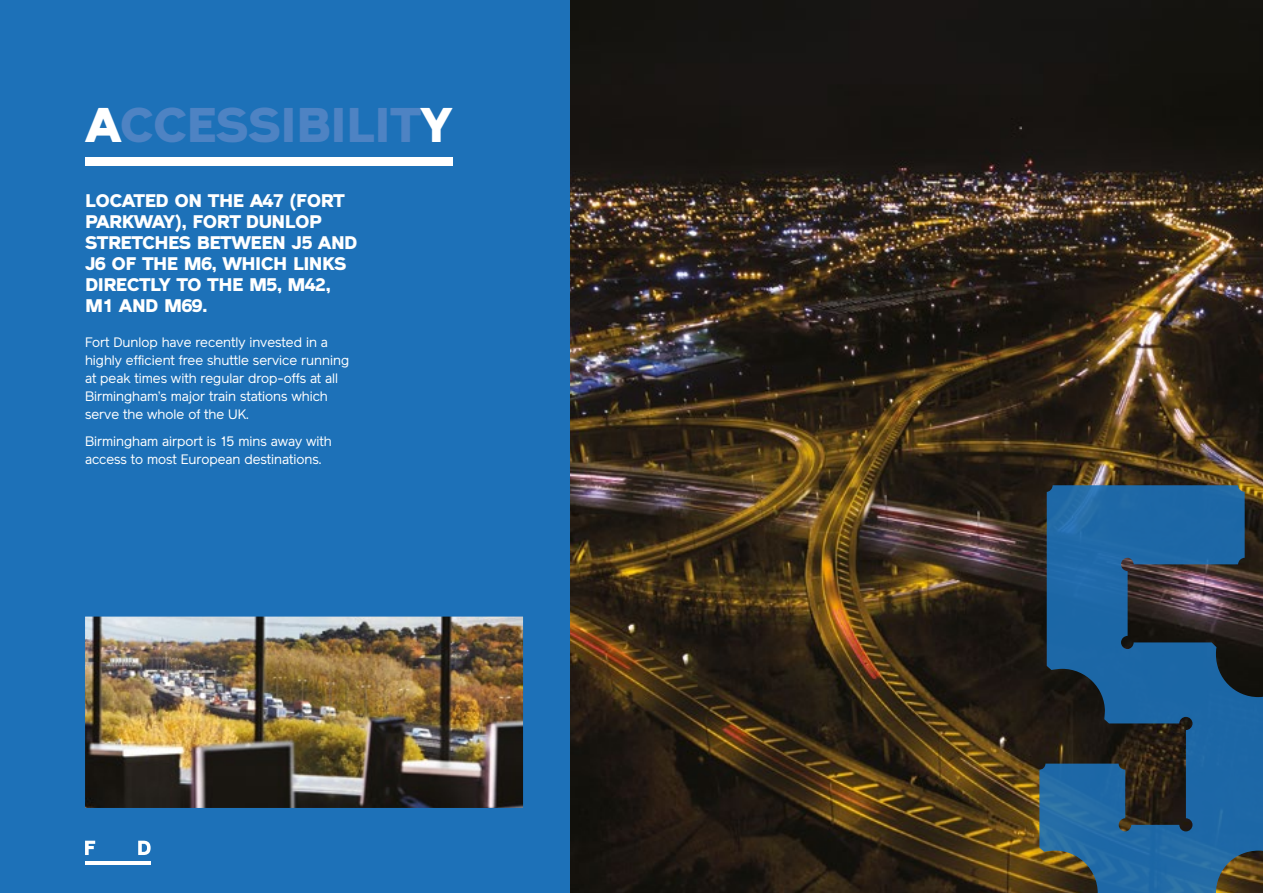
<style>
.page{position:relative;width:1263px;height:893px;background:#fff}
.page>*{position:absolute;margin:0;border:0;box-sizing:border-box;transform-origin:0 0}
.t1{font:600px "Hardy";color:#1d71b8}
.t2{font:900 48px "Reader";letter-spacing:-.015em;color:#4e83c3}
.t3{font:900 18px/21px "Reader";letter-spacing:-.03em;color:#fff}
.t4{font:13.5px/18px "Reader";color:#fff}
.s1{color:#fff}
</style>
<div class="page">
<img style="left:570px;top:0;width:693px;height:893px">
<div style="left:0;top:0;width:570px;height:893px;background:#1d71b8"></div>
<svg style="left:85px;top:841px;width:10px;height:14px"></svg>
<svg style="left:138px;top:841px;width:13px;height:14px"></svg>
<hr style="left:85px;top:861px;width:66px;height:3px;background:#fff">
<div style="left:85px;top:157px;width:368px;height:8px;background:#fff"></div>
<img style="left:85px;top:616px;width:438px;height:192px">
<p class="t2" style="left:85px;top:97px;width:369px"><span class="s1">A</span>CCESSIBILIT<span class="s1">Y</span></p>
<p class="t3" style="left:85px;top:190px;width:274px">LOCATED ON THE A47 (FORT<br>PARKWAY), FORT DUNLOP<br>STRETCHES BETWEEN J5 AND<br>J6 OF THE M6, WHICH LINKS<br>DIRECTLY TO THE M5, M42,<br>M1 AND M69.</p>
<p class="t4" style="left:85px;top:333px;width:266px">Fort Dunlop have recently invested in a highly efficient free shuttle service running at peak times with regular drop-offs at all Birmingham’s major train stations which serve the whole of the UK.</p>
<p class="t4" style="left:85px;top:432px;width:248px">Birmingham airport is 15 mins away with access to most European destinations.</p>
<h1 class="t1" style="left:1018px;top:339px;width:278px">5</h1>
</div>
